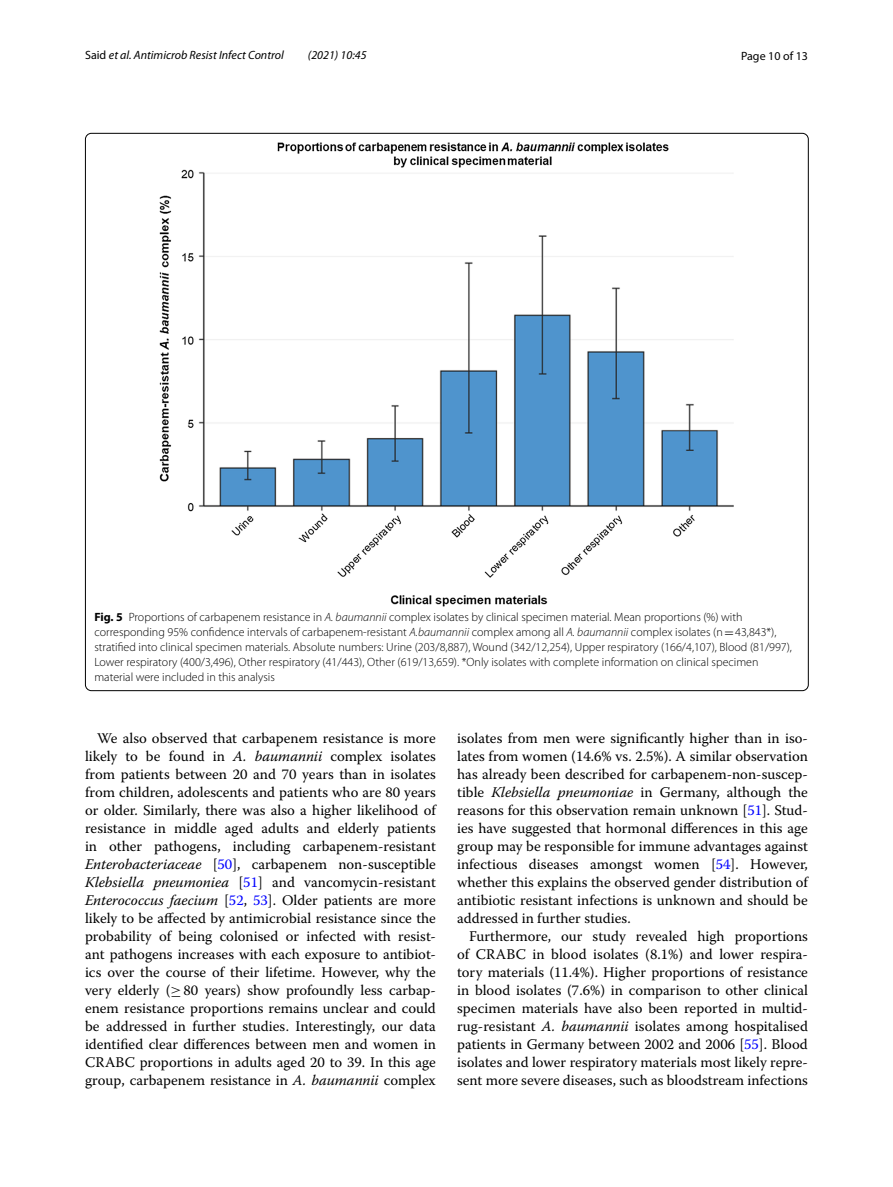
<style>
.page{position:relative;width:893px;height:1187px;background:#fff}
.page>*{position:absolute;margin:0;border:0;box-sizing:border-box;transform-origin:0 0}
.t1{font:14.7px/18px "Warnock Pro";color:#000;text-align:justify}
.t2{font:300 12px/15px "Myriad Pro";color:#000}
.t3{font:italic 12px "Myriad Pro";color:#000}
.t4{font:12px "Myriad Pro";color:#000}
.s1{font-style:normal}
.s2{font-weight:700}
.s3{font-style:italic}
.s4{font-family:"MTSY";font-weight:400}
.s5{color:#00f}
.s6{font-family:"MTSY"}
</style>
<div class="page">
<img style="left:160px;top:142px;width:574px;height:464px">
<p class="t3" style="left:85px;top:48px;width:200px"><span class="s1">Said</span> et al. Antimicrob Resist Infect Control</p>
<p class="t3" style="left:308px;top:48px;width:60px">(2021) 10:45</p>
<p class="t4" style="left:741px;top:48px;width:68px">Page 10 of 13</p>
<p class="t2" style="left:94px;top:610px;width:699px"><span class="s2">Fig. 5</span> Proportions of carbapenem resistance in <span class="s3">A. baumannii</span> complex isolates by clinical specimen material. Mean proportions (%) with corresponding 95% confidence intervals of carbapenem-resistant <span class="s3">A.baumannii</span> complex among all <span class="s3">A. baumannii</span> complex isolates (n<span class="s4">=</span>43,843*), stratified into clinical specimen materials. Absolute numbers: Urine (203/8,887), Wound (342/12,254), Upper respiratory (166/4,107), Blood (81/997), Lower respiratory (400/3,496), Other respiratory (41/443), Other (619/13,659). *Only isolates with complete information on clinical specimen material were included in this analysis</p>
<p class="t1" style="left:85px;top:729px;width:352px;text-indent:12px">We also observed that carbapenem resistance is more likely to be found in <span class="s3">A. baumannii</span> complex isolates from patients between 20 and 70 years than in isolates from children, adolescents and patients who are 80 years or older. Similarly, there was also a higher likelihood of resistance in middle aged adults and elderly patients in other pathogens, including carbapenem-resistant <span class="s3">Enterobacteriaceae</span> [<span class="s5">50</span>], carbapenem non-susceptible <span class="s3">Klebsiella pneumoniea</span> [<span class="s5">51</span>] and vancomycin-resistant <span class="s3">Enterococcus faecium</span> [<span class="s5">52</span>, <span class="s5">53</span>]. Older patients are more likely to be affected by antimicrobial resistance since the probability of being colonised or infected with resist&shy;ant pathogens increases with each exposure to antibiot&shy;ics over the course of their lifetime. However, why the very elderly (<span class="s6">≥</span>80 years) show profoundly less carbap&shy;enem resistance proportions remains unclear and could be addressed in further studies. Interestingly, our data identified clear differences between men and women in CRABC proportions in adults aged 20 to 39. In this age group, carbapenem resistance in <span class="s3">A. baumannii</span> complex</p>
<p class="t1" style="left:457px;top:729px;width:352px">isolates from men were significantly higher than in iso&shy;lates from women (14.6% vs. 2.5%). A similar observation has already been described for carbapenem-non-suscep&shy;tible <span class="s3">Klebsiella pneumoniae</span> in Germany, although the reasons for this observation remain unknown [<span class="s5">51</span>]. Stud&shy;ies have suggested that hormonal differences in this age group may be responsible for immune advantages against infectious diseases amongst women [<span class="s5">54</span>]. However, whether this explains the observed gender distribution of antibiotic resistant infections is unknown and should be addressed in further studies.</p>
<p class="t1" style="left:457px;top:927px;width:352px;text-indent:12px">Furthermore, our study revealed high proportions of CRABC in blood isolates (8.1%) and lower respira&shy;tory materials (11.4%). Higher proportions of resistance in blood isolates (7.6%) in comparison to other clinical specimen materials have also been reported in multid&shy;rug-resistant <span class="s3">A. baumannii</span> isolates among hospitalised patients in Germany between 2002 and 2006 [<span class="s5">55</span>]. Blood isolates and lower respiratory materials most likely repre&shy;sent more severe diseases, such as bloodstream infections</p>
</div>
